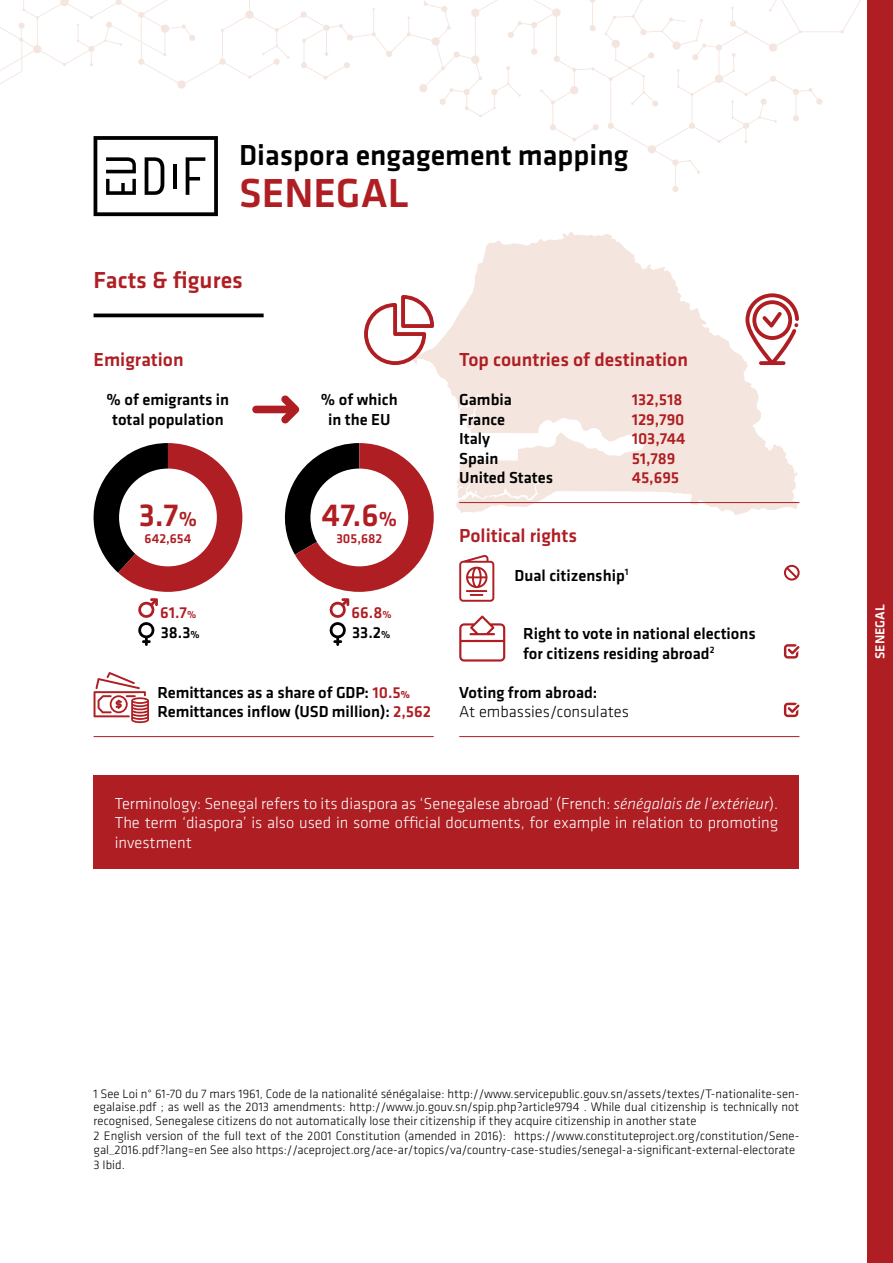
<style>
.page{position:relative;width:893px;height:1263px;background:#fff}
.page>*{position:absolute;margin:0;border:0;box-sizing:border-box;transform-origin:0 0}
.t1{font:500 42px "Klavika";color:#af1e23}
.t2{font:500 33px "Klavika";color:#af1e23}
.t3{font:500 30px "Klavika";color:#000}
.t4{font:500 24px "Klavika";color:#af1e23}
.t5{font:500 19.5px "Klavika";color:#af1e23}
.t6{font:500 16.5px/19.5px "Klavika";color:#000}
.t7{font:300 16.5px/19.5px "Klavika";color:#fff;text-align:justify}
.t8{font:500 16.5px/19.5px "Klavika";color:#af1e23}
.t9{font:300 16.5px "Klavika";color:#000}
.t10{font:500 13.5px "Klavika";color:#af1e23}
.t11{font:500 13.5px "Klavika";color:#fff}
.t12{font:300 12.75px/13.5px "Klavika";color:#000;text-align:justify}
.s1{font-size:21px}
.s2{font-size:10.5px}
.s3{color:#000}
.s4{font-size:10.5px;color:#000}
.s5{color:#af1e23}
.s6{font-weight:700;font-size:10.5px;color:#af1e23}
.s7{font-style:italic}
</style>
<div class="page">
<div style="left:867px;top:0;width:26px;height:1263px;background:#af1e23"></div>
<svg style="left:434px;top:232px;width:363px;height:283px;fill:#f4e5de"></svg>
<hr style="left:94px;top:314px;width:170px;height:3px;background:#000">
<hr style="left:94px;top:736px;width:340px;height:1px;background:#af1e23">
<hr style="left:459px;top:502px;width:340px;height:1px;background:#af1e23">
<div style="left:94px;top:775px;width:705px;height:94px;background:#af1e23"></div>
<svg style="left:745px;top:293px;width:54px;height:72px"></svg>
<svg style="left:364px;top:295px;width:70px;height:70px"></svg>
<hr style="left:459px;top:736px;width:340px;height:1px;background:#af1e23">
<svg style="left:459px;top:555px;width:35px;height:47px"></svg>
<svg style="left:459px;top:615px;width:46px;height:46px"></svg>
<svg style="left:784px;top:644px;width:15px;height:15px"></svg>
<svg style="left:784px;top:703px;width:15px;height:14px"></svg>
<svg style="left:329px;top:598px;width:20px;height:48px"></svg>
<svg style="left:138px;top:598px;width:20px;height:48px"></svg>
<svg style="left:94px;top:443px;width:148px;height:149px"></svg>
<svg style="left:284px;top:443px;width:150px;height:149px"></svg>
<svg style="left:94px;top:672px;width:55px;height:51px"></svg>
<svg style="left:0;top:0;width:861px;height:216px"></svg>
<hr style="left:173px;top:164px;width:4px;height:25px;background:#000">
<svg style="left:252px;top:395px;width:48px;height:28px"></svg>
<svg style="left:784px;top:565px;width:16px;height:16px"></svg>
<h3 class="t3" style="left:239px;top:135px;width:391px">Diaspora engagement mapping</h3>
<h1 class="t1" style="left:239px;top:165px;width:171px">SENEGAL</h1>
<h3 class="t4" style="left:94px;top:264px;width:151px">Facts &amp; figures</h3>
<h3 class="t5" style="left:94px;top:346px;width:92px">Emigration</h3>
<p class="t6" style="left:107px;top:389px;width:124px;text-align:center">% of emigrants in total population</p>
<p class="t6" style="left:321px;top:389px;width:78px;text-align:center">% of which in the EU</p>
<h2 class="t2" style="left:139px;top:493px;width:60px">3.7<span class="s1">%</span></h2>
<h2 class="t2" style="left:321px;top:493px;width:77px">47.6<span class="s1">%</span></h2>
<p class="t10" style="left:145px;top:529px;width:48px">642,654</p>
<p class="t10" style="left:336px;top:529px;width:47px">305,682</p>
<p class="t8" style="left:160px;top:602px;width:41px;line-height:20.1px">61.7<span class="s2">%<br></span><span class="s3">38.3</span><span class="s4">%</span></p>
<p class="t8" style="left:351px;top:602px;width:42px;line-height:20.2px">66.8<span class="s2">%<br></span><span class="s3">33.2</span><span class="s4">%</span></p>
<p class="t6" style="left:157px;top:682px;width:275px">Remittances as a share of GDP: <span class="s5">10.5</span><span class="s6">%<br></span>Remittances inflow (USD million): <span class="s5">2,562</span></p>
<h3 class="t5" style="left:459px;top:346px;width:230px">Top countries of destination</h3>
<p class="t6" style="left:459px;top:389px;width:95px">Gambia<br>France<br>Italy<br>Spain<br>United States</p>
<p class="t8" style="left:632px;top:389px;width:55px">132,518<br>129,790<br>103,744<br>51,789<br>45,695</p>
<h3 class="t5" style="left:459px;top:522px;width:119px">Political rights</h3>
<p class="t6" style="left:514px;top:565px;width:115px">Dual citizenship<sup>1</sup></p>
<p class="t6" style="left:523px;top:623px;width:234px">Right to vote in national elections for citizens residing abroad<sup>2</sup></p>
<p class="t6" style="left:459px;top:682px;width:140px">Voting from abroad:</p>
<p class="t9" style="left:459px;top:702px;width:171px">At embassies/consulates</p>
<p class="t7" style="left:115px;top:793px;width:665px">Terminology: Senegal refers to its diaspora as ‘Senegalese abroad’ (French: <span class="s7">sénégalais de l’extérieur</span>).<br>The term ‘diaspora’ is also used in some official documents, for example in relation to promoting investment</p>
<p class="t11" style="left:871px;top:659px;width:56px;rotate:-90deg">SENEGAL</p>
<p class="t12" style="left:94px;top:1086px;width:707px">1 See Loi n° 61-70 du 7 mars 1961, Code de la nationalité sénégalaise: http://www.servicepublic.gouv.sn/assets/textes/T-nationalite-sen&shy;egalaise.pdf ; as well as the 2013 amendments: http://www.jo.gouv.sn/spip.php?article9794 . While dual citizenship is technically not recognised, Senegalese citizens do not automatically lose their citizenship if they acquire citizenship in another state</p>
<p class="t12" style="left:94px;top:1129px;width:707px">2 English version of the full text of the 2001 Constitution (amended in 2016): https://www.constituteproject.org/constitution/Sene&shy;gal_2016.pdf?lang=en See also https://aceproject.org/ace-ar/topics/va/country-case-studies/senegal-a-significant-external-electorate</p>
<p class="t12" style="left:94px;top:1158px;width:33px">3 Ibid.</p>
</div>
